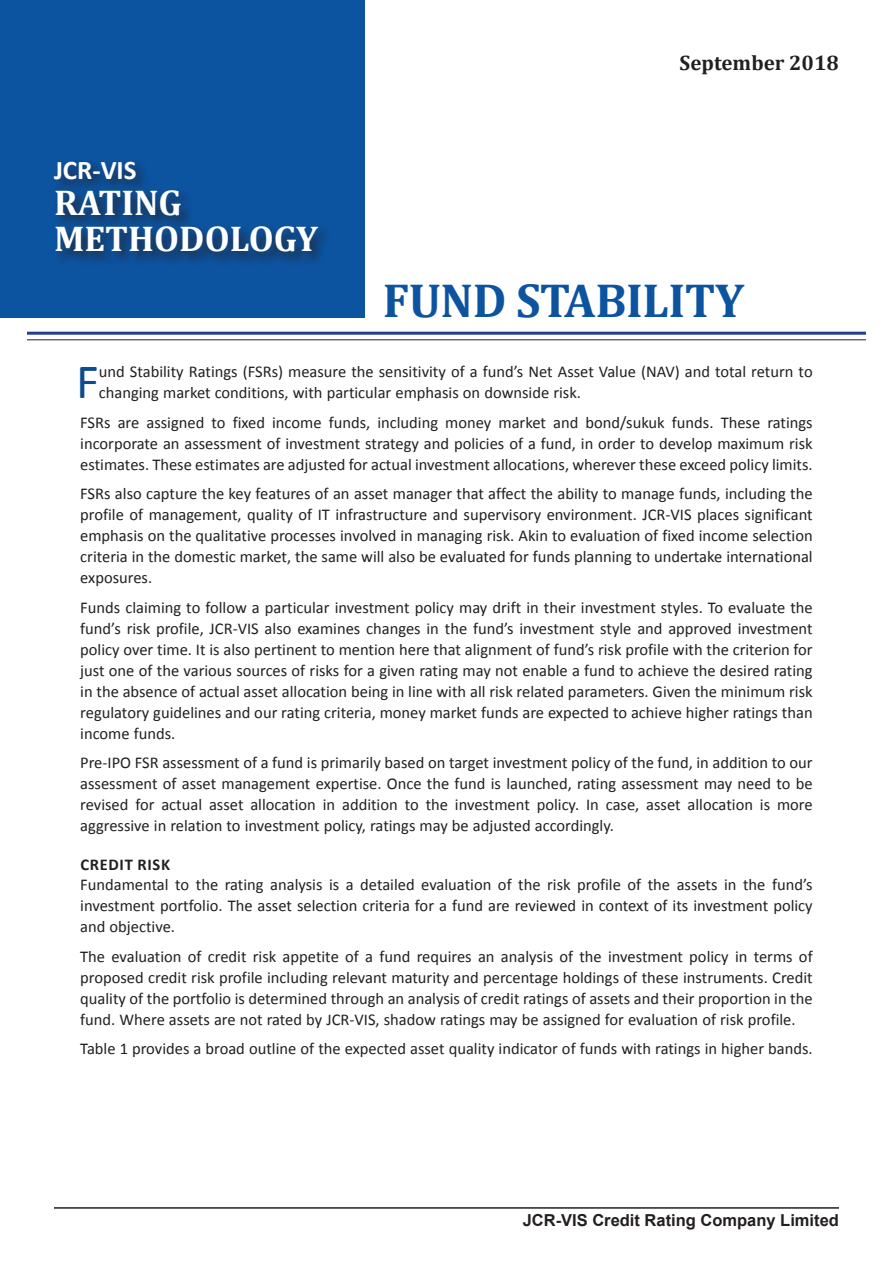
<style>
.page{position:relative;width:893px;height:1263px;background:#fff}
.page>*{position:absolute;margin:0;border:0;box-sizing:border-box;transform-origin:0 0}
.t1{font:49.65px "Calibri";color:#0b4d91}
.t2{font:700 48px "Cambria";letter-spacing:-.01em;color:#0c53a0}
.t3{font:700 36px/36px "Cambria";color:#fff}
.t4{font:700 27px "Calibri";color:#fff}
.t5{font:700 21px "Cambria";color:#231f20}
.t6{font:16.5px/21px "Calibri";color:#231f20;text-align:justify}
.t7{font:700 16.5px "Arial";color:#231f20}
.t8{font:700 16.5px "Calibri";letter-spacing:.04em;color:#231f20}
</style>
<div class="page">
<div style="left:0;top:0;width:365px;height:317px;background:#0c53a0"></div>
<div style="left:52px;top:158px;width:280px;height:108px;background:#231f20;opacity:.75"></div>
<hr style="left:27px;top:332px;width:839px;height:3px;background:#253f8e">
<hr style="left:27px;top:339px;width:839px;height:1px;background:#231f20">
<hr style="left:54px;top:1207px;width:785px;height:2px;background:#231f20">
<p class="t4" style="left:54px;top:153px;width:84px">JCR-VIS</p>
<p class="t3" style="left:54px;top:183px;width:265px">RATING<br>METHODOLOGY</p>
<p class="t5" style="left:679px;top:48px;width:161px">September 2018</p>
<p class="t2" style="left:383px;top:267px;width:363px">FUND STABILITY</p>
<p class="t6" style="left:99px;top:361px;width:715px">und Stability Ratings (FSRs) measure the sensitivity of a fund s’ Net Asset Value (NAV) and total return to</p>
<p class="t1" style="left:76px;top:350px;width:24px">F</p>
<p class="t6" style="left:99px;top:382px;width:484px">changing market conditions, with particular emphasis on downside risk.</p>
<p class="t6" style="left:80px;top:412px;width:734px">FSRs are assigned to fixed income funds, including money market and bond/sukuk funds. These ratings incorporate an assessment of investment strategy and policies of a fund in, order to develop maximum risk estimates. These estimates are adjusted for actual investment allocations, wherever these exceed policy limits.</p>
<p class="t6" style="left:80px;top:483px;width:734px">FSRs also capture the key features of an asset manager that affect the ability to manage funds, including the profile of management, quality of IT infrastructure and supervisory environment. JCR-VIS places significant emphasis on the qualitative processes involved in managing risk. Akin to evaluation of fixed income selection criteria in the domestic market, the same will also be evaluated for funds planning to undertake international exposures.</p>
<p class="t6" style="left:80px;top:597px;width:734px">Funds claiming to follow a particular investment policy may drift in their investment styles. To evaluate the fund s’ risk profile, JCR-VIS also examines changes in the fund s’ investment style and approved investment policy over time isIt. also pertinent to mention here that alignment of fund s’ risk profile with the criterion for just one of the various sources of risks for a given rating may not enable a fund to achieve the desired rating in the absence of actual asset allocation being in line with all risk related parameters. Given the minimum risk regulatory guidelines and our rating criteria, money market funds are expected to achieve higher ratings than income funds.</p>
<p class="t6" style="left:80px;top:752px;width:734px">Pre-IPO FSR assessment of a fund is primarily based on target investment policy of the fund in, addition to our assessment of asset management expertise. Once the fund is launched, rating assessment may need to be revised for actual asset allocation in addition to the investment policy. In case, asset allocation is more aggressive in relation to investment policy, ratings may be adjusted accordingly.</p>
<p class="t8" style="left:81px;top:854px;width:91px">CREDIT RISK</p>
<p class="t6" style="left:80px;top:874px;width:734px">Fundamental to the rating analysis is a detailed evaluation of the risk profile of the assets in the fund s’ investment portfolio. The asset selection criteria for a fund are reviewed in context of its investment policy and objective.</p>
<p class="t6" style="left:80px;top:946px;width:734px">The evaluation of credit risk appetite of a fund requires an analysis of the investment policy in terms of proposed credit risk profile including relevant maturity and percentage holdings of these instruments. Credit quality of the portfolio is determined through an analysis of credit ratings of assets and their proportion in the fund. Where assets are not rated by JCR-VIS, shadow ratings may be assigned for evaluation of risk profile.</p>
<p class="t6" style="left:80px;top:1038px;width:734px">Table 1 provides a broad outline of the expected asset quality indicator of funds with ratings in higher bands.</p>
<p class="t7" style="left:523px;top:1209px;width:318px">JCR-VIS Credit Rating Company Limited</p>
</div>
